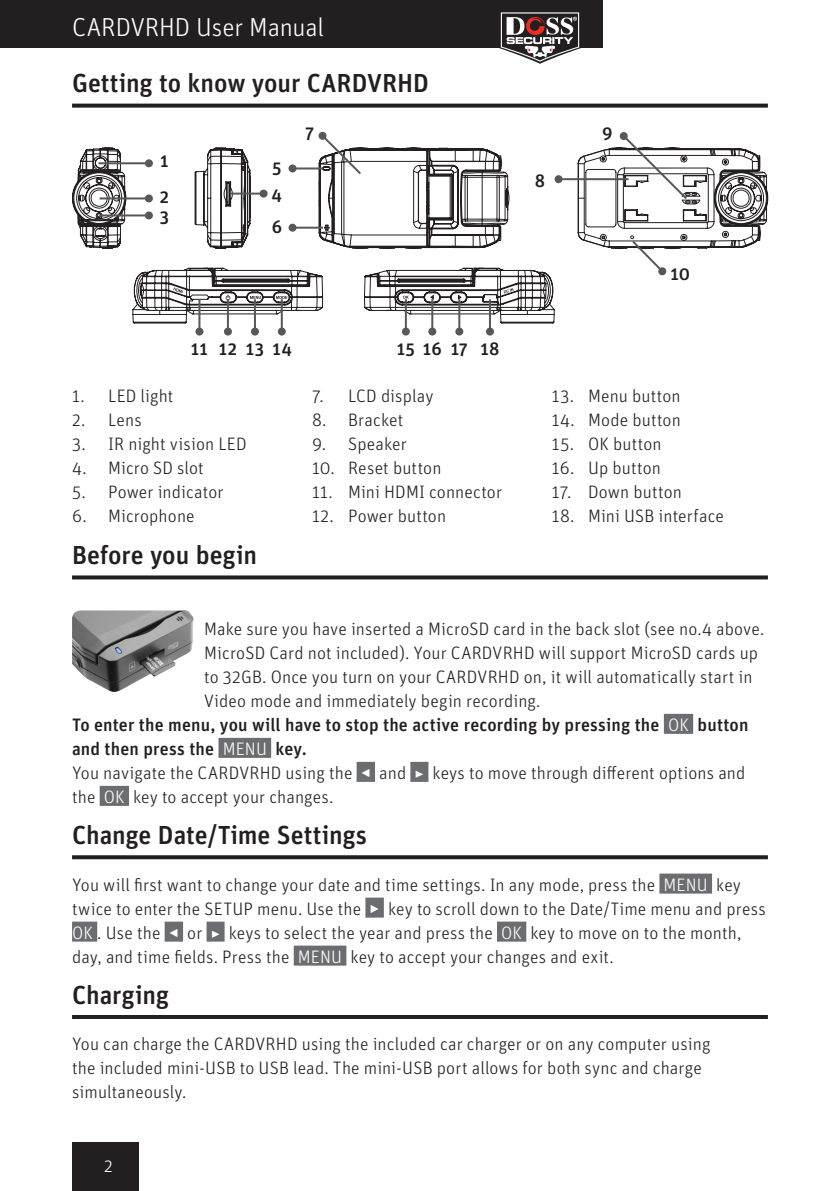
<style>
.page{position:relative;width:840px;height:1191px;background:#fff}
.page>*{position:absolute;margin:0;border:0;box-sizing:border-box;transform-origin:0 0}
.t1{font:500 26px "Unit Pro";letter-spacing:-.005em;color:#231f20}
.t2{font:300 26px "Unit Pro";letter-spacing:-.005em;color:#fff}
.t3{font:300 18px/24px "Unit Pro";letter-spacing:.005em;color:#231f20}
.t4{font:500 18px/20px "Unit Pro";letter-spacing:.01em;color:#231f20}
.t5{font:300 18px "Unit Pro";color:#fff}
.s1{font-weight:300;color:#fff}
.s2{color:#fff}
</style>
<div class="page">
<div style="left:0;top:0;width:602px;height:48px;background:#231f20"></div>
<div style="left:72px;top:1142px;width:66px;height:49px;background:#231f20"></div>
<svg style="left:499px;top:12px;width:81px;height:52px"></svg>
<svg style="left:72px;top:104px;width:695px;height:4px;background:#383435"></svg>
<hr style="left:198px;top:299px;width:2px;height:32px;background:#57585a">
<div style="left:195px;top:327px;width:8px;height:8px;background:#57585a;border-radius:50%"></div>
<hr style="left:404px;top:299px;width:2px;height:32px;background:#57585a">
<div style="left:401px;top:327px;width:8px;height:8px;background:#57585a;border-radius:50%"></div>
<hr style="left:431px;top:299px;width:2px;height:32px;background:#57585a">
<div style="left:428px;top:327px;width:8px;height:8px;background:#57585a;border-radius:50%"></div>
<hr style="left:458px;top:299px;width:2px;height:32px;background:#57585a">
<div style="left:455px;top:327px;width:8px;height:8px;background:#57585a;border-radius:50%"></div>
<hr style="left:488px;top:299px;width:2px;height:32px;background:#57585a">
<svg style="left:485px;top:327px;width:8px;height:8px"></svg>
<hr style="left:227px;top:299px;width:2px;height:32px;background:#57585a">
<div style="left:224px;top:327px;width:8px;height:8px;background:#57585a;border-radius:50%"></div>
<hr style="left:254px;top:299px;width:2px;height:32px;background:#57585a">
<div style="left:251px;top:327px;width:8px;height:8px;background:#57585a;border-radius:50%"></div>
<hr style="left:280px;top:299px;width:2px;height:32px;background:#57585a">
<div style="left:277px;top:327px;width:8px;height:8px;background:#57585a;border-radius:50%"></div>
<svg style="left:72px;top:131px;width:483px;height:193px"></svg>
<div style="left:318px;top:132px;width:8px;height:8px;background:#57585a;border-radius:50%"></div>
<svg style="left:577px;top:133px;width:192px;height:141px"></svg>
<div style="left:619px;top:132px;width:8px;height:8px;background:#57585a;border-radius:50%"></div>
<hr style="left:558px;top:178px;width:70px;height:2px;background:#57585a">
<div style="left:554px;top:175px;width:8px;height:8px;background:#57585a;border-radius:50%"></div>
<svg style="left:72px;top:575px;width:695px;height:4px;background:#3c393a"></svg>
<img style="left:72px;top:610px;width:122px;height:82px">
<div style="left:663px;top:714px;width:29px;height:20px;background:#6c6d70"></div>
<div style="left:218px;top:738px;width:53px;height:20px;background:#6c6d70"></div>
<div style="left:356px;top:762px;width:19px;height:20px;background:#6c6d70"></div>
<div style="left:410px;top:762px;width:18px;height:20px;background:#6c6d70"></div>
<div style="left:100px;top:786px;width:29px;height:20px;background:#6c6d70"></div>
<svg style="left:72px;top:855px;width:695px;height:4px;background:#312d2e"></svg>
<div style="left:659px;top:873px;width:52px;height:20px;background:#6c6d70"></div>
<div style="left:365px;top:897px;width:18px;height:20px;background:#6c6d70"></div>
<div style="left:72px;top:921px;width:25px;height:20px;background:#6c6d70"></div>
<div style="left:164px;top:921px;width:19px;height:20px;background:#6c6d70"></div>
<div style="left:206px;top:921px;width:18px;height:20px;background:#6c6d70"></div>
<div style="left:496px;top:921px;width:30px;height:20px;background:#6c6d70"></div>
<div style="left:293px;top:945px;width:53px;height:20px;background:#6c6d70"></div>
<hr style="left:72px;top:1015px;width:695px;height:4px;background:#231f20">
<h1 class="t2" style="left:72px;top:12px;width:253px">CARDVRHD User Manual</h1>
<h1 class="t1" style="left:72px;top:67px;width:358px">Getting to know your CARDVRHD</h1>
<p class="t4" style="left:160px;top:151px;width:10px">1</p>
<p class="t4" style="left:272px;top:157px;width:11px">5</p>
<p class="t4" style="left:160px;top:187px;width:11px">2<br>3</p>
<p class="t4" style="left:271px;top:185px;width:12px">4</p>
<p class="t4" style="left:271px;top:216px;width:12px">6</p>
<p class="t4" style="left:305px;top:122px;width:11px">7</p>
<p class="t4" style="left:191px;top:338px;width:102px">11 12 13 14</p>
<p class="t4" style="left:396px;top:338px;width:104px">15 16 17 18</p>
<p class="t3" style="left:72px;top:384px;width:103px">1. LED light</p>
<p class="t3" style="left:72px;top:408px;width:71px">2. Lens</p>
<p class="t3" style="left:72px;top:432px;width:176px">3. IR night vision LED</p>
<p class="t3" style="left:72px;top:456px;width:133px">4. Micro SD slot</p>
<p class="t3" style="left:72px;top:480px;width:153px">5. Power indicator</p>
<p class="t3" style="left:72px;top:504px;width:124px">6. Microphone</p>
<h1 class="t1" style="left:72px;top:538px;width:186px">Before you begin</h1>
<p class="t3" style="left:312px;top:384px;width:123px">7. LCD display</p>
<p class="t3" style="left:312px;top:408px;width:93px">8. Bracket</p>
<p class="t3" style="left:312px;top:432px;width:96px">9. Speaker</p>
<p class="t3" style="left:312px;top:456px;width:131px">10. Reset button</p>
<p class="t3" style="left:312px;top:480px;width:191px">11. Mini HDMI connector</p>
<p class="t3" style="left:312px;top:504px;width:135px">12. Power button</p>
<p class="t4" style="left:534px;top:170px;width:12px">8</p>
<p class="t4" style="left:602px;top:122px;width:12px">9</p>
<p class="t4" style="left:670px;top:264px;width:21px">10</p>
<p class="t3" style="left:551px;top:384px;width:130px">13. Menu button</p>
<p class="t3" style="left:551px;top:408px;width:130px">14. Mode button</p>
<p class="t3" style="left:551px;top:432px;width:111px">15. OK button</p>
<p class="t3" style="left:551px;top:456px;width:110px">16. Up button</p>
<p class="t3" style="left:551px;top:480px;width:131px">17. Down button</p>
<p class="t3" style="left:551px;top:504px;width:173px">18. Mini USB interface</p>
<p class="t3" style="left:204px;top:616px;width:561px">Make sure you have inserted a MicroSD card in the back slot (see no.4 above.</p>
<p class="t3" style="left:204px;top:640px;width:555px">MicroSD Card not included). Your CARDVRHD will support MicroSD cards up</p>
<p class="t3" style="left:204px;top:664px;width:549px">to 32GB. Once you turn on your CARDVRHD on, it will automatically start in</p>
<p class="t3" style="left:204px;top:688px;width:338px">Video mode and immediately begin recording.</p>
<p class="t4" style="left:72px;top:714px;width:677px">To enter the menu, you will have to stop the active recording by pressing the <span class="s1">OK</span> button</p>
<p class="t4" style="left:72px;top:738px;width:236px">and then press the <span class="s1">MENU</span> key.</p>
<p class="t3" style="left:72px;top:760px;width:674px">You navigate the CARDVRHD using the <span class="s2">◀</span> and <span class="s2">▸</span> keys to move through different options and</p>
<p class="t3" style="left:72px;top:784px;width:263px">the <span class="s2">OK</span> key to accept your changes.</p>
<h1 class="t1" style="left:72px;top:818px;width:296px">Change Date/Time Settings</h1>
<p class="t3" style="left:72px;top:872px;width:695px">You will first want to change your date and time settings. In any mode, press the <span class="s2">MENU</span> key twice to enter the SETUP menu. Use the <span class="s2">▶</span> key to scroll down to the Date/Time menu and press <span class="s2">OK</span> . Use the <span class="s2">◀</span> or <span class="s2">▸</span> keys to select the year and press the <span class="s2">OK</span> key to move on to the month, day, and time fields. Press the <span class="s2">MENU</span> key to accept your changes and exit.</p>
<h1 class="t1" style="left:72px;top:978px;width:98px">Charging</h1>
<p class="t3" style="left:72px;top:1032px;width:639px">You can charge the CARDVRHD using the included car charger or on any computer using the included mini-USB to USB lead. The mini-USB port allows for both sync and charge simultaneously.</p>
<p class="t5" style="left:104px;top:1155px;width:10px">2</p>
</div>
